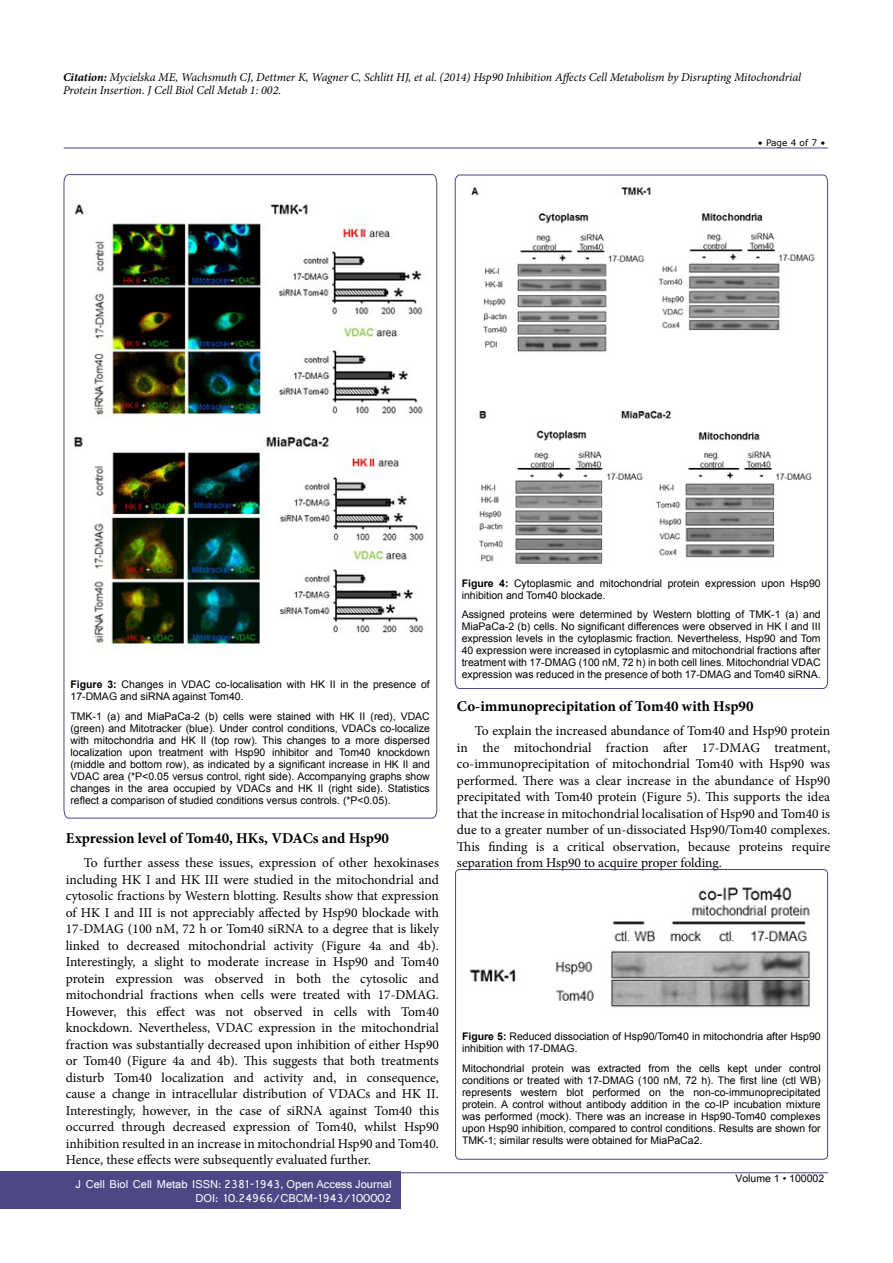
<style>
.page{position:relative;width:893px;height:1263px;background:#fff}
.page>*{position:absolute;margin:0;border:0;box-sizing:border-box;transform-origin:0 0}
.t1{font:700 15px "Minion Pro";color:#000}
.t2{font:13.5px/16.5px "Minion Pro";color:#000;text-align:justify}
.t3{font:italic 12px/13.5px "Minion Pro";letter-spacing:-.01em;color:#000}
.t4{font:12px/14.2px "Shruti";color:#fff;text-align:right}
.t5{font:10.5px/12px "Arial";color:#000}
.t6{font:10.5px "Arial Unicode MS";color:#000}
.t7{font:9px "MS Reference Sans Serif";color:#000}
.s1{font-weight:700}
</style>
<div class="page">
<hr style="left:64px;top:148px;width:764px;height:1px;background:#4d4785">
<hr style="left:64px;top:1172px;width:764px;height:1px;background:#4d4785">
<div style="left:0;top:1171px;width:401px;height:38px;background:#4d4785"></div>
<svg style="left:64px;top:174px;width:373px;height:644px"></svg>
<svg style="left:455px;top:175px;width:373px;height:514px"></svg>
<div style="left:455px;top:869px;width:373px;height:290px;border:1px solid #4d4785;border-radius:4px"></div>
<img style="left:70px;top:201px;width:360px;height:450px">
<img style="left:462px;top:181px;width:359px;height:390px">
<img style="left:470px;top:887px;width:340px;height:121px">
<p class="t3" style="left:63px;top:70px;width:740px"><span class="s1">Citation:</span> Mycielska ME, Wachsmuth CJ, Dettmer K, Wagner C, Schlitt HJ, et al. (2014) Hsp90 Inhibition Affects Cell Metabolism by Disrupting Mitochondrial<br>Protein Insertion. J Cell Biol Cell Metab 1: 002.</p>
<p class="t7" style="left:758px;top:137px;width:69px">• Page 4 of 7 •</p>
<p class="t5" style="left:70px;top:679px;width:361px"><span class="s1">Figure 3:</span> Changes in VDAC co-localisation with HK II in the presence of<br>17-DMAG and siRNA against Tom40.</p>
<p class="t5" style="left:70px;top:710px;width:361px;text-align:justify">TMK-1 (a) and MiaPaCa-2 (b) cells were stained with HK II (red), VDAC (green) and Mitotracker (blue). Under control conditions, VDACs co-localize with mitochondria and HK II (top row). This changes to a more dispersed localization upon treatment with Hsp90 inhibitor and Tom40 knockdown (middle and bottom row), as indicated by a significant increase in HK II and VDAC area (*P&lt;0.05 versus control, right side). Accompanying graphs show changes in the area occupied by VDACs and HK II (right side). Statistics reflect a comparison of studied conditions versus controls. (*P&lt;0.05).</p>
<h1 class="t1" style="left:66px;top:828px;width:325px">Expression level of Tom40, HKs, VDACs and Hsp90</h1>
<p class="t2" style="left:66px;top:855px;width:375px;text-indent:18px">To further assess these issues, expression of other hexokinases including HK I and HK III were studied in the mitochondrial and cytosolic fractions by Western blotting. Results show that expression of HK I and III is not appreciably affected by Hsp90 blockade with 17-DMAG (100 nM, 72 h or Tom40 siRNA to a degree that is likely linked to decreased mitochondrial activity (Figure 4a and 4b).<br>Interestingly, a slight to moderate increase in Hsp90 and Tom40 protein expression was observed in both the cytosolic and mitochondrial fractions when cells were treated with 17-DMAG.<br>However, this effect was not observed in cells with Tom40 knockdown. Nevertheless, VDAC expression in the mitochondrial fraction was substantially decreased upon inhibition of either Hsp90 or Tom40 (Figure 4a and 4b). This suggests that both treatments disturb Tom40 localization and activity and, in consequence, cause a change in intracellular distribution of VDACs and HK II.<br>Interestingly, however, in the case of siRNA against Tom40 this occurred through decreased expression of Tom40, whilst Hsp90 inhibition resulted in an increase in mitochondrial Hsp90 and Tom40.<br>Hence, these effects were subsequently evaluated further.</p>
<p class="t4" style="left:76px;top:1176px;width:318px">J Cell Biol Cell Metab ISSN: 2381-1943, Open Access Journal<br>DOI: 10.24966/CBCM-1943/100002</p>
<p class="t5" style="left:462px;top:577px;width:360px"><span class="s1">Figure 4:</span> Cytoplasmic and mitochondrial protein expression upon Hsp90 inhibition and Tom40 blockade.</p>
<p class="t5" style="left:462px;top:608px;width:361px;text-align:justify">Assigned proteins were determined by Western blotting of TMK-1 (a) and MiaPaCa-2 (b) cells. No significant differences were observed in HK I and III expression levels in the cytoplasmic fraction. Nevertheless, Hsp90 and Tom 40 expression were increased in cytoplasmic and mitochondrial fractions after treatment with 17-DMAG (100 nM, 72 h) in both cell lines. Mitochondrial VDAC expression was reduced in the presence of both 17-DMAG and Tom40 siRNA.</p>
<h1 class="t1" style="left:457px;top:696px;width:298px">Co-immunoprecipitation of Tom40 with Hsp90</h1>
<p class="t2" style="left:457px;top:723px;width:375px;text-indent:18px">To explain the increased abundance of Tom40 and Hsp90 protein in the mitochondrial fraction after 17-DMAG treatment, co-immunoprecipitation of mitochondrial Tom40 with Hsp90 was performed. There was a clear increase in the abundance of Hsp90 precipitated with Tom40 protein (Figure 5). This supports the idea that the increase in mitochondrial localisation of Hsp90 and Tom40 is due to a greater number of un-dissociated Hsp90/Tom40 complexes.<br>This finding is a critical observation, because proteins require separation from Hsp90 to acquire proper folding.</p>
<p class="t5" style="left:462px;top:1031px;width:360px"><span class="s1">Figure 5:</span> Reduced dissociation of Hsp90/Tom40 in mitochondria after Hsp90 inhibition with 17-DMAG.</p>
<p class="t5" style="left:462px;top:1062px;width:360px;text-align:justify">Mitochondrial protein was extracted from the cells kept under control conditions or treated with 17-DMAG (100 nM, 72 h). The first line (ctl WB) represents western blot performed on the non-co-immunoprecipitated protein. A control without antibody addition in the co-IP incubation mixture was performed (mock). There was an increase in Hsp90-Tom40 complexes upon Hsp90 inhibition, compared to control conditions. Results are shown for TMK-1; similar results were obtained for MiaPaCa2.</p>
<p class="t6" style="left:735px;top:1170px;width:90px">Volume 1 • 100002</p>
</div>
